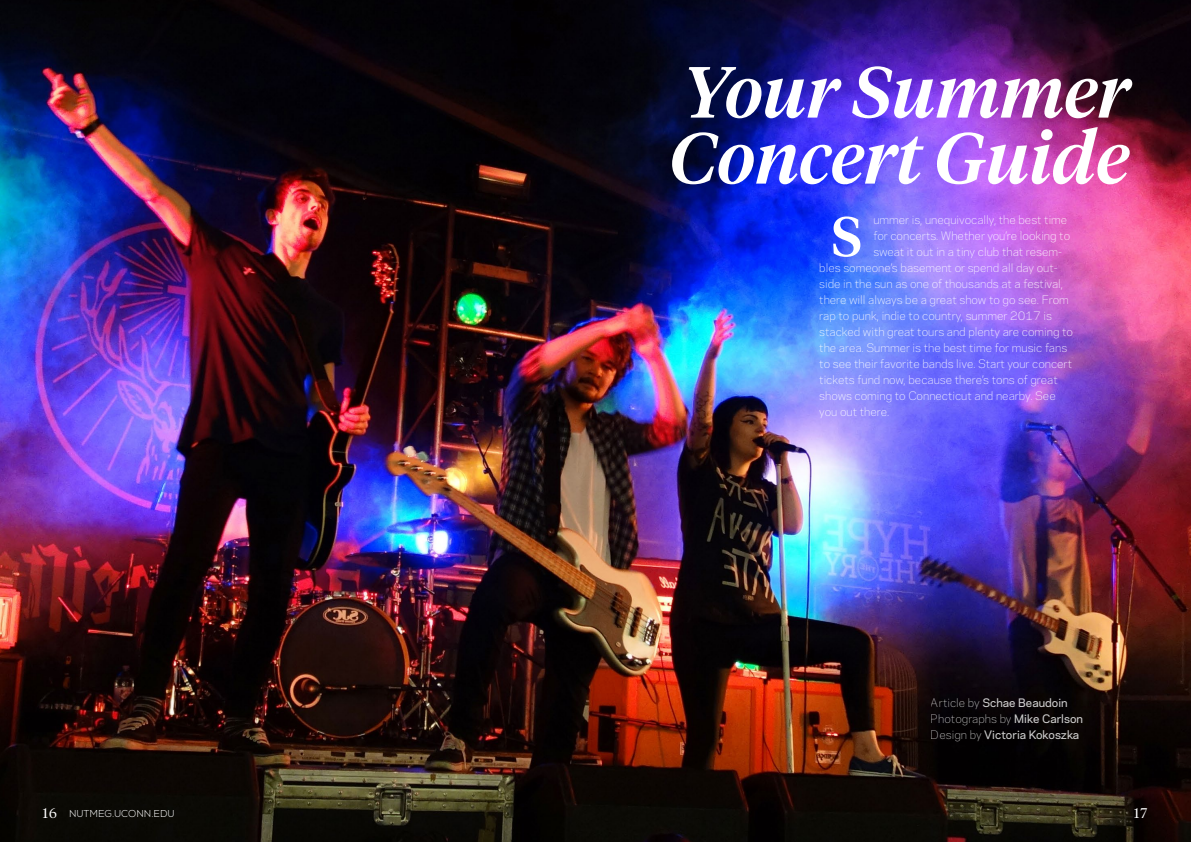
<style>
.page{position:relative;width:1191px;height:842px;background:#fff}
.page>*{position:absolute;margin:0;border:0;box-sizing:border-box;transform-origin:0 0}
.t1{font:italic 500 72px/66px "Tiempos Headline";color:#fff}
.t2{font:500 56px "Tiempos Headline";color:#fff}
.t3{font:300 14px "Tiempos Headline";color:#fff}
.t4{font:300 11px "Galaxie Polaris";color:#fff}
.t5{font:500 11px/16px "Galaxie Polaris";color:#fff}
.t6{font:300 10px "Nexa";color:#fff}
.s1{font-weight:300}
.s2{font-family:"Tiempos Headline";font-size:14px}
</style>
<div class="page">
<img style="left:0;top:0;width:1191px;height:842px">
<h1 class="t1" style="left:669px;top:56px;width:462px">Your Summer<br>Concert Guide</h1>
<p class="t4" style="left:873px;top:212px;width:195px">ummer is, unequivocally, the best time</p>
<p class="t4" style="left:873px;top:228px;width:198px">for concerts. Whether you’re looking to</p>
<p class="t4" style="left:873px;top:244px;width:190px">sweat it out in a tiny club that resem-</p>
<p class="t4" style="left:819px;top:260px;width:240px">bles someone’s basement or spend all day out-</p>
<p class="t4" style="left:819px;top:276px;width:245px">side in the sun as one of thousands at a festival,</p>
<p class="t4" style="left:819px;top:292px;width:251px">there will always be a great show to go see. From</p>
<p class="t4" style="left:819px;top:308px;width:234px">rap to punk, indie to country, summer 2017 is</p>
<p class="t4" style="left:819px;top:324px;width:255px">stacked with great tours and plenty are coming to</p>
<p class="t4" style="left:819px;top:340px;width:249px">the area. Summer is the best time for music fans</p>
<p class="t4" style="left:819px;top:356px;width:254px">to see their favorite bands live. Start your concert</p>
<p class="t4" style="left:819px;top:372px;width:240px">tickets fund now, because there’s tons of great</p>
<p class="t4" style="left:819px;top:388px;width:238px">shows coming to Connecticut and nearby. See</p>
<p class="t4" style="left:819px;top:404px;width:72px">you out there.</p>
<h2 class="t2" style="left:831px;top:198px;width:32px">S</h2>
<p class="t5" style="left:931px;top:694px;width:153px"><span class="s1">Article by</span> Schae Beaudoin<br><span class="s1">Photographs by</span> Mike Carlson<br><span class="s1">Design by</span> Victoria Kokoszka</p>
<p class="t6" style="left:43px;top:807px;width:133px"><span class="s2">16</span> NUTMEG.UCONN.EDU</p>
<p class="t3" style="left:1134px;top:803px;width:15px">17</p>
</div>
